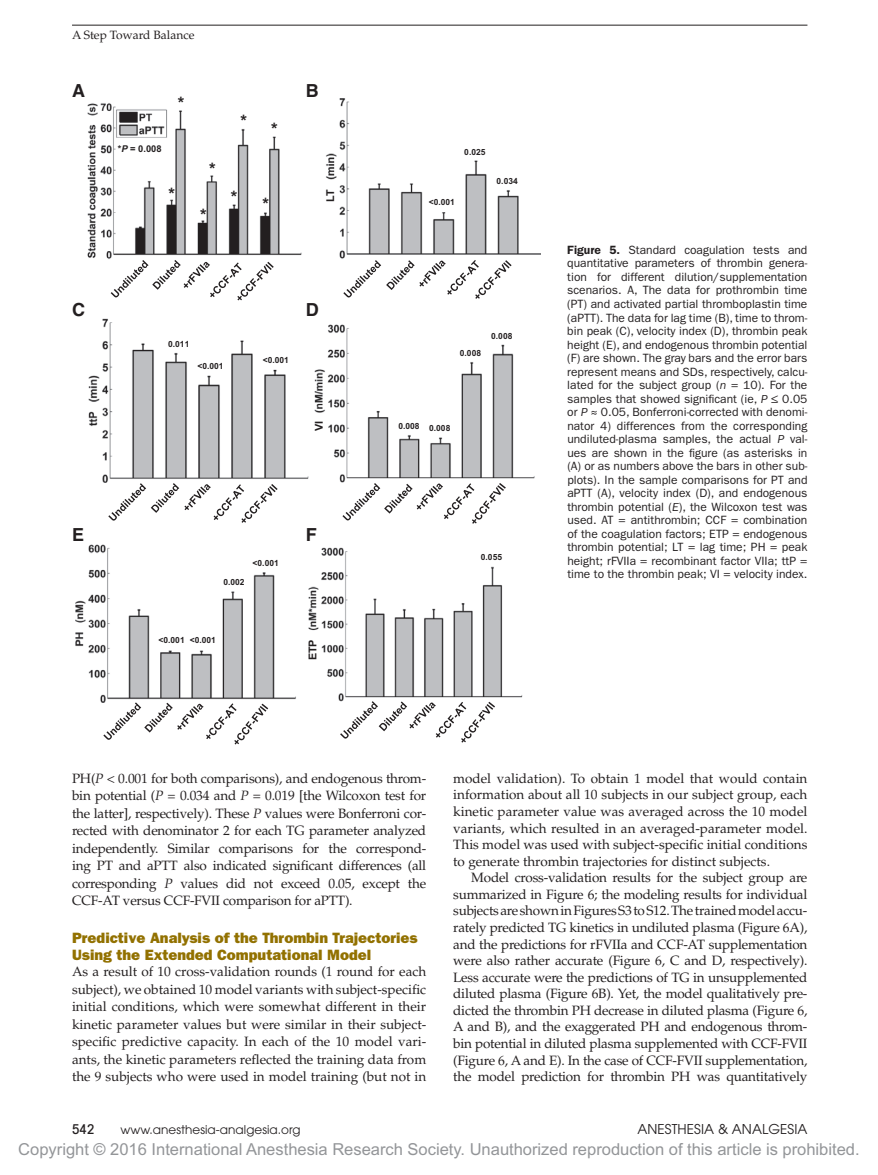
<style>
.page{position:relative;width:878px;height:1175px;background:#fff}
.page>*{position:absolute;margin:0;border:0;box-sizing:border-box;transform-origin:0 0}
.t1{font:700 18px "Helvetica";color:#231f20}
.t2{font:700 16.95px "Arial";color:#231f20}
.t3{font:16.5px "Arial MT Std";color:#939598}
.t4{font:15px/17.5px "ITC Franklin Gothic Std Hvy";color:#927100}
.t5{font:13.5px/16.5px "Palatino LT Std";letter-spacing:-.015em;color:#231f20;text-align:justify}
.t6{font:13.5px "Avant Garde";letter-spacing:.005em;color:#231f20}
.t7{font:500 condensed 13.5px "Avant Garde";color:#231f20}
.t8{font:12px/13.5px "ITC Franklin Gothic Std";color:#231f20;text-align:justify}
.t9{font:12px "Avant Garde";letter-spacing:.005em;color:#231f20}
.t10{font:12px "Palatino LT Std";color:#231f20}
.t11{font:700 10.8px "Arial";color:#231f20}
.t12{font:700 9.3px "Arial";color:#231f20}
.t13{font:700 8.4px "Arial";letter-spacing:.005em;color:#231f20}
.s1{font-style:italic}
.s2{font-weight:600}
.s3{font-family:"Gandhari Unicode"}
</style>
<div class="page">
<hr style="left:72px;top:25px;width:735px;height:1px;background:#231f20">
<img style="left:76px;top:99px;width:464px;height:604px">
<svg style="left:343px;top:260px;width:168px;height:39px"></svg>
<svg style="left:108px;top:483px;width:169px;height:40px"></svg>
<svg style="left:342px;top:483px;width:164px;height:41px"></svg>
<svg style="left:111px;top:260px;width:163px;height:40px"></svg>
<svg style="left:103px;top:702px;width:165px;height:42px"></svg>
<svg style="left:340px;top:701px;width:155px;height:41px"></svg>
<p class="t10" style="left:72px;top:28px;width:124px">A Step Toward Balance</p>
<h1 class="t1" style="left:72px;top:79px;width:14px">A</h1>
<h1 class="t1" style="left:306px;top:79px;width:14px">B</h1>
<p class="t2" style="left:178px;top:92px;width:8px">*</p>
<p class="t12" style="left:118px;top:142px;width:45px">*<span class="s1">P</span> = 0.008</p>
<p class="t2" style="left:169px;top:183px;width:8px">*</p>
<p class="t2" style="left:240px;top:110px;width:8px">*</p>
<p class="t2" style="left:209px;top:157px;width:8px">*</p>
<p class="t2" style="left:200px;top:204px;width:8px">*</p>
<p class="t2" style="left:231px;top:186px;width:8px">*</p>
<p class="t2" style="left:271px;top:118px;width:8px">*</p>
<p class="t2" style="left:262px;top:193px;width:8px">*</p>
<p class="t11" style="left:323px;top:202px;width:15px;rotate:-90deg">LT</p>
<h1 class="t1" style="left:72px;top:298px;width:14px">C</h1>
<h1 class="t1" style="left:306px;top:298px;width:14px">D</h1>
<p class="t13" style="left:168px;top:339px;width:23px">0.011</p>
<p class="t13" style="left:197px;top:361px;width:28px">&lt;0.001</p>
<p class="t13" style="left:263px;top:355px;width:28px">&lt;0.001</p>
<p class="t11" style="left:312px;top:431px;width:12px;rotate:-90deg">VI</p>
<h1 class="t1" style="left:72px;top:523px;width:14px">E</h1>
<h1 class="t1" style="left:306px;top:523px;width:12px">F</h1>
<p class="t13" style="left:223px;top:576px;width:23px">0.002</p>
<p class="t13" style="left:252px;top:557px;width:28px">&lt;0.001</p>
<p class="t13" style="left:158px;top:634px;width:59px">&lt;0.001 &lt;0.001</p>
<p class="t11" style="left:305px;top:660px;width:22px;rotate:-90deg">ETP</p>
<p class="t13" style="left:464px;top:146px;width:23px">0.025</p>
<p class="t13" style="left:429px;top:197px;width:28px">&lt;0.001</p>
<p class="t13" style="left:496px;top:176px;width:23px">0.034</p>
<p class="t13" style="left:491px;top:330px;width:23px">0.008</p>
<p class="t13" style="left:460px;top:347px;width:23px">0.008</p>
<p class="t13" style="left:398px;top:421px;width:54px">0.008 0.008</p>
<p class="t13" style="left:481px;top:552px;width:23px">0.055</p>
<p class="t8" style="left:567px;top:243px;width:242px"><span class="s2">Figure 5.</span> Standard coagulation tests and quantitative parameters of thrombin genera&shy;tion for different dilution/supplementation scenarios. A, The data for prothrombin time (PT) and activated partial thromboplastin time (aPTT). The data for lag time (B), time to throm&shy;bin peak (C), velocity index (D), thrombin peak height (E), and endogenous thrombin potential (F) are shown. The gray bars and the error bars represent means and SDs, respectively, calcu&shy;lated for the subject group (<span class="s1">n</span> = 10). For the samples that showed significant (ie, <span class="s1">P</span> <span class="s3">≤</span> 0.05 or <span class="s1">P</span> <span class="s3">≈</span> 0.05, Bonferroni-corrected with denomi&shy;nator 4) differences from the corresponding undiluted-plasma samples, the actual <span class="s1">P</span> val&shy;ues are shown in the figure (as asterisks in (A) or as numbers above the bars in other sub&shy;plots). In the sample comparisons for PT and aPTT (A), velocity index (D), and endogenous thrombin potential (<span class="s1">E</span>), the Wilcoxon test was used. AT = antithrombin; CCF = combination of the coagulation factors; ETP = endogenous thrombin potential; LT = lag time; PH = peak height; rFVIIa = recombinant factor VIIa; ttP = time to the thrombin peak; VI = velocity index.</p>
<p class="t5" style="left:72px;top:769px;width:356px;line-height:17.5px">PH(<span class="s1">P</span> &lt; 0.001 for both comparisons), and endogenous throm&shy;bin potential (<span class="s1">P =</span> 0.034 and <span class="s1">P</span> = 0.019 [the Wilcoxon test for the latter], respectively). These <span class="s1">P</span> values were Bonferroni cor&shy;rected with denominator 2 for each TG parameter analyzed independently. Similar comparisons for the correspond&shy;ing PT and aPTT also indicated significant differences (all corresponding <span class="s1">P</span> values did not exceed 0.05, except the CCF-AT versus CCF-FVII comparison for aPTT).</p>
<p class="t4" style="left:72px;top:928px;width:347px">Predictive Analysis of the Thrombin Trajectories<br>Using the Extended Computational Model</p>
<p class="t5" style="left:72px;top:963px;width:356px;line-height:17.5px">As a result of 10 cross-validation rounds (1 round for each subject), we obtained 10 model variants with subject-specific initial conditions, which were somewhat different in their kinetic parameter values but were similar in their subject&shy;specific predictive capacity. In each of the 10 model vari&shy;ants, the kinetic parameters reflected the training data from the 9 subjects who were used in model training (but not in</p>
<p class="t5" style="left:453px;top:770px;width:356px">model validation). To obtain 1 model that would contain information about all 10 subjects in our subject group, each kinetic parameter value was averaged across the 10 model variants, which resulted in an averaged-parameter model.<br>This model was used with subject-specific initial conditions to generate thrombin trajectories for distinct subjects.</p>
<p class="t5" style="left:453px;top:869px;width:356px;text-indent:18px">Model cross-validation results for the subject group are summarized in Figure 6; the modeling results for individual subjects are shown in Figures S3 to S12. The trained model accu&shy;rately predicted TG kinetics in undiluted plasma (Figure 6A), and the predictions for rFVIIa and CCF-AT supplementation were also rather accurate (Figure 6, C and D, respectively).<br>Less accurate were the predictions of TG in unsupplemented diluted plasma (Figure 6B). Yet, the model qualitatively pre&shy;dicted the thrombin PH decrease in diluted plasma (Figure 6, A and B), and the exaggerated PH and endogenous throm&shy;bin potential in diluted plasma supplemented with CCF-FVII (Figure 6, A and E). In the case of CCF-FVII supplementation, the model prediction for thrombin PH was quantitatively</p>
<p class="t7" style="left:72px;top:1121px;width:24px">542</p>
<p class="t9" style="left:120px;top:1123px;width:182px">www.anesthesia-analgesia.org</p>
<p class="t6" style="left:637px;top:1121px;width:171px">anesthesia &amp; analgesia</p>
<p class="t3" style="left:18px;top:1140px;width:842px">Copyright © 2016 International Anesthesia Research Society. Unauthorized reproduction of this article is prohibited.</p>
</div>
